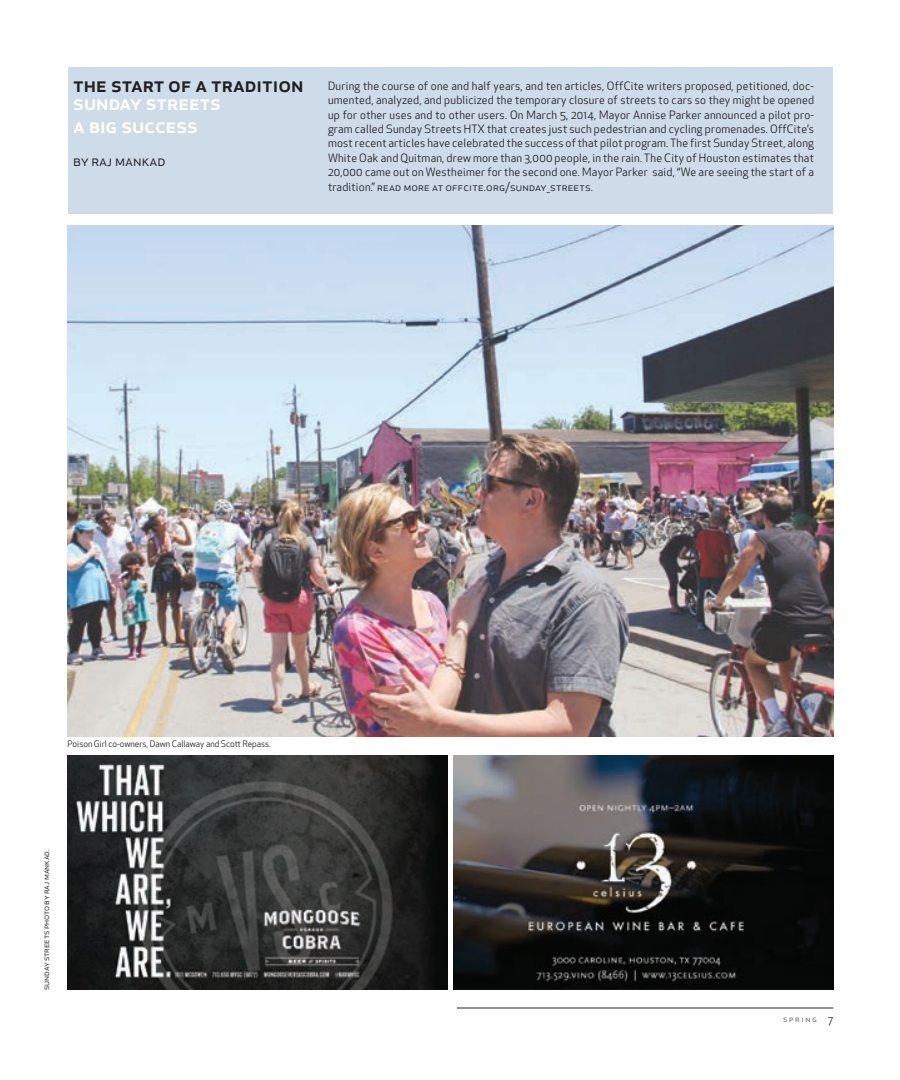
<style>
.page{position:relative;width:900px;height:1080px;background:#fff}
.page>*{position:absolute;margin:0;border:0;box-sizing:border-box;transform-origin:0 0}
.t1{font:21.25px/22.5px "Apex New PS Medium Caps";color:#fff}
.t2{font:21.25px "Apex New PS Medium Caps";color:#231f20}
.t3{font:15px "Apex New PS Book Caps";color:#231f20}
.t4{font:11.25px/14.4px "Apex New";letter-spacing:.02em;color:#231f20;text-align:justify}
.t5{font:11.25px "Apex New PS Book Caps";letter-spacing:.02em;color:#231f20}
.t6{font:8.75px "Apex New";color:#231f20}
.t7{font:8.75px "Apex New PS Book Caps";color:#231f20}
.t8{font:8.75px "Apex New PS Book Caps";letter-spacing:.2em;color:#57585a}
.s1{font-family:"Apex New"}
.s2{font-family:"Apex New";font-size:11.25px;color:#231f20}
</style>
<div class="page">
<hr style="left:457px;top:1008px;width:376px;height:1px;background:#231f20">
<img style="left:68px;top:225px;width:765px;height:511px">
<img style="left:454px;top:755px;width:379px;height:234px">
<img style="left:68px;top:755px;width:379px;height:234px">
<div style="left:68px;top:68px;width:765px;height:146px;background:#cedbe8"></div>
<h1 class="t2" style="left:73px;top:70px;width:232px">the start of a tradition</h1>
<h1 class="t1" style="left:73px;top:92px;width:149px">sunday streets a big success</h1>
<h2 class="t3" style="left:73px;top:153px;width:94px">by raj mankad</h2>
<p class="t4" style="left:328px;top:79px;width:488px">During the course of one and half years, and ten articles, OffCite writers proposed, petitioned, doc&shy;umented, analyzed, and publicized the temporary closure of streets to cars so they might be opened up for other uses and to other users. On March 5, 2014, Mayor Annise Parker announced a pilot pro&shy;gram called Sunday Streets HTX that creates just such pedestrian and cycling promenades. OffCite’s most recent articles have celebrated the success of that pilot program. The first Sunday Street, along White Oak and Quitman, drew more than 3,000 people, in the rain. The City of Houston estimates that 20,000 came out on Westheimer for the second one. Mayor Parker said, “We are seeing the start of a</p>
<p class="t5" style="left:328px;top:180px;width:267px"><span class="s1">tradition.”</span> read more at offcite.org/sunday_streets.</p>
<p class="t6" style="left:68px;top:738px;width:205px">Poison Girl co-owners, Dawn Callaway and Scott Repass.</p>
<p class="t7" style="left:41px;top:990px;width:142px;rotate:-90deg">sunday streets photo by raj mankad.</p>
<p class="t8" style="left:783px;top:1014px;width:52px">spring <span class="s2">7</span></p>
</div>
